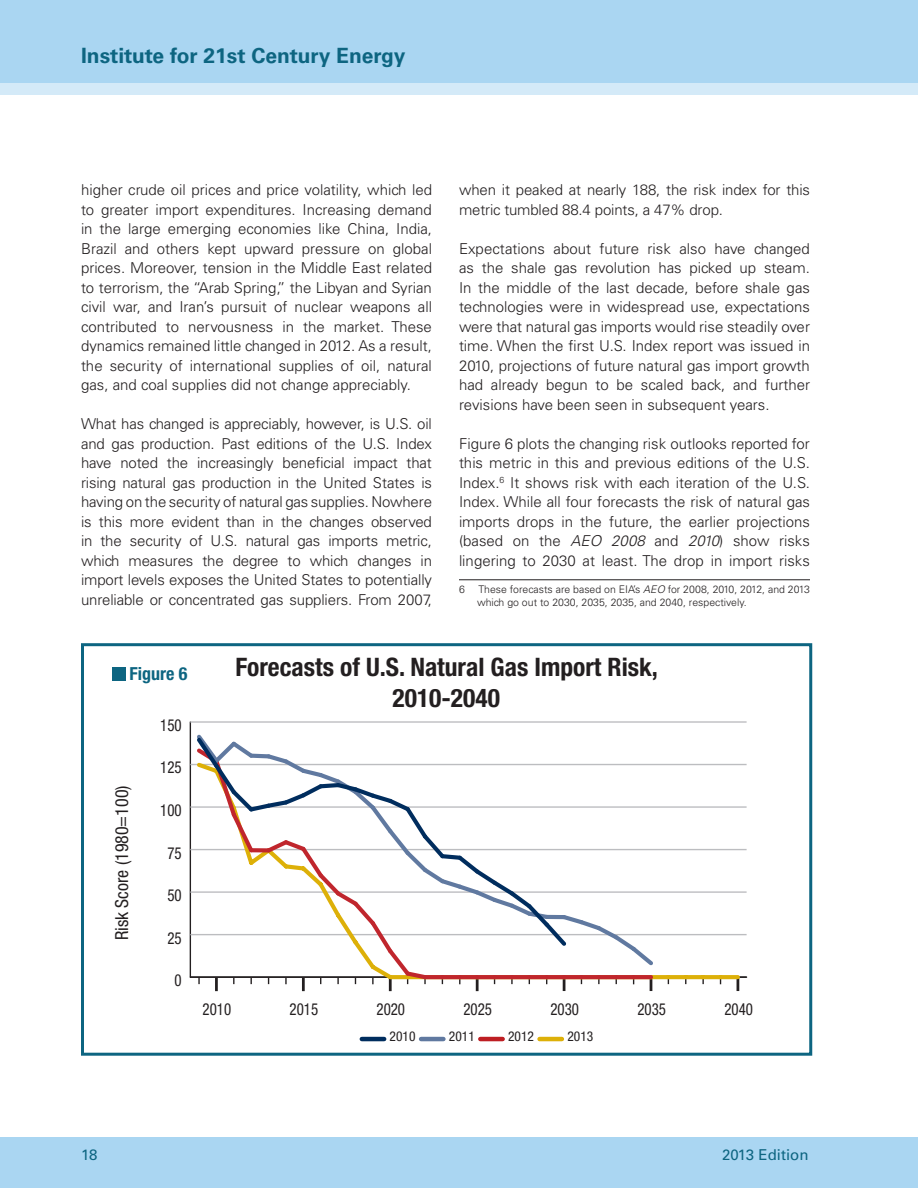
<style>
.page{position:relative;width:918px;height:1188px;background:#fff}
.page>*{position:absolute;margin:0;border:0;box-sizing:border-box;transform-origin:0 0}
.chart_sub{font:700 condensed 25.5px/30.6px "Helvetica Neue LT Std";color:#231f20;text-align:center}
.t1{font:700 21px "Univers LT Std";color:#0d6581}
.chart_left_text{font:condensed 18px "Helvetica Neue LT Std";color:#231f20}
.metric_number{font:700 condensed 18px "Helvetica Neue LT Std";color:#0d6581}
.t2{font:condensed 16.5px "Helvetica Neue LT Std";color:#231f20;scale:.9 1}
.bodycopy{font:300 15px/19.5px "Univers LT Std";color:#231f20;text-align:justify}
.t3{font:15px "Univers LT Std";color:#0d6581}
.chart_bottom_text{font:condensed 13.5px "Helvetica Neue LT Std";color:#231f20}
.Footnote_Text{font:300 10.5px/12.6px "Univers LT Std";color:#231f20}
.s1{font-style:italic}
</style>
<div class="page">
<div style="left:0;top:1137px;width:918px;height:51px;background:#aad6f2"></div>
<div style="left:0;top:0;width:918px;height:83px;background:#aad6f2"></div>
<div style="left:0;top:83px;width:918px;height:11px;background:#d4eaf8"></div>
<hr style="left:459px;top:579px;width:351px;height:1px;background:#231f20">
<div style="left:81px;top:643px;width:731px;height:413px;border:3px solid #0d6581"></div>
<svg style="left:737px;top:983px;width:2px;height:8px"></svg>
<hr style="left:190px;top:722px;width:1px;height:255px;background:#231f20">
<hr style="left:190px;top:976px;width:557px;height:2px;background:#231f20">
<hr style="left:190px;top:934px;width:557px;height:1px;background:#bcbdc0">
<hr style="left:190px;top:891px;width:557px;height:2px;background:#bcbdc0">
<hr style="left:190px;top:849px;width:557px;height:1px;background:#bcbdc0">
<hr style="left:190px;top:806px;width:557px;height:2px;background:#bcbdc0">
<hr style="left:190px;top:764px;width:557px;height:1px;background:#bcbdc0">
<hr style="left:190px;top:721px;width:557px;height:2px;background:#bcbdc0">
<svg style="left:657px;top:763px;width:85px;height:220px"></svg>
<svg style="left:193px;top:734px;width:464px;height:257px"></svg>
<hr style="left:362px;top:1037px;width:22px;height:4px;background:#002d5e">
<hr style="left:421px;top:1037px;width:22px;height:4px;background:#6079a0">
<hr style="left:480px;top:1037px;width:23px;height:4px;background:#be1e23">
<hr style="left:540px;top:1037px;width:22px;height:4px;background:#ddb008">
<div style="left:112px;top:667px;width:13px;height:13px;background:#0d6581"></div>
<h2 class="t1" style="left:81px;top:44px;width:326px">Institute for 21st Century Energy</h2>
<p class="bodycopy" style="left:81px;top:180px;width:353px">higher crude oil prices and price volatility, which led to greater import expenditures. Increasing demand in the large emerging economies like China, India, Brazil and others kept upward pressure on global prices. Moreover, tension in the Middle East related to terrorism, the “Arab Spring,” the Libyan and Syrian civil war, and Iran’s pursuit of nuclear weapons all contributed to nervousness in the market. These dynamics remained little changed in 2012. As a result, the security of international supplies of oil, natural gas, and coal supplies did not change appreciably.</p>
<p class="bodycopy" style="left:81px;top:414px;width:353px">What has changed is appreciably, however, is U.S. oil and gas production. Past editions of the U.S. Index have noted the increasingly beneficial impact that rising natural gas production in the United States is having on the security of natural gas supplies. Nowhere is this more evident than in the changes observed in the security of U.S. natural gas imports metric, which measures the degree to which changes in import levels exposes the United States to potentially unreliable or concentrated gas suppliers. From 2007,</p>
<p class="bodycopy" style="left:459px;top:180px;width:353px">when it peaked at nearly 188, the risk index for this metric tumbled 88.4 points, a 47% drop.</p>
<p class="bodycopy" style="left:459px;top:238px;width:353px">Expectations about future risk also have changed as the shale gas revolution has picked up steam.<br>In the middle of the last decade, before shale gas technologies were in widespread use, expectations were that natural gas imports would rise steadily over time. When the first U.S. Index report was issued in 2010, projections of future natural gas import growth had already begun to be scaled back, and further revisions have been seen in subsequent years.</p>
<p class="bodycopy" style="left:459px;top:433px;width:353px">Figure 6 plots the changing risk outlooks reported for this metric in this and previous editions of the U.S.<br>Index.<sup>6</sup> It shows risk with each iteration of the U.S.<br>Index. While all four forecasts the risk of natural gas imports drops in the future, the earlier projections (based on the <span class="s1">AEO 2008</span> and <span class="s1">2010</span>) show risks lingering to 2030 at least. The drop in import risks</p>
<p class="Footnote_Text" style="left:459px;top:583px;width:7px">6</p>
<p class="Footnote_Text" style="left:477px;top:583px;width:335px">These forecasts are based on EIA’s <span class="s1">AEO</span> for 2008, 2010, 2012, and 2013 which go out to 2030, 2035, 2035, and 2040, respectively.</p>
<p class="metric_number" style="left:130px;top:663px;width:59px">Figure 6</p>
<p class="t2" style="left:160px;top:716px;width:25px">150</p>
<p class="chart_left_text" style="left:111px;top:940px;width:156px;rotate:-90deg">Risk Score (1980=100)</p>
<p class="t2" style="left:160px;top:758px;width:25px">125</p>
<p class="t2" style="left:160px;top:801px;width:25px">100</p>
<p class="t2" style="left:167px;top:843px;width:17px">75</p>
<p class="t2" style="left:167px;top:886px;width:17px">50</p>
<p class="t2" style="left:167px;top:928px;width:17px">25</p>
<p class="t2" style="left:175px;top:971px;width:9px">0</p>
<p class="chart_sub" style="left:235px;top:652px;width:424px">Forecasts of U.S. Natural Gas Import Risk,<br>2010-2040</p>
<p class="t2" style="left:203px;top:999px;width:33px">2010</p>
<p class="t2" style="left:290px;top:999px;width:33px">2015</p>
<p class="t2" style="left:377px;top:999px;width:33px">2020</p>
<p class="t2" style="left:463px;top:999px;width:33px">2025</p>
<p class="t2" style="left:550px;top:999px;width:33px">2030</p>
<p class="t2" style="left:637px;top:999px;width:33px">2035</p>
<p class="t2" style="left:724px;top:999px;width:33px">2040</p>
<p class="chart_bottom_text" style="left:390px;top:1029px;width:27px">2010</p>
<p class="chart_bottom_text" style="left:449px;top:1029px;width:27px">2011</p>
<p class="chart_bottom_text" style="left:508px;top:1029px;width:27px">2012</p>
<p class="chart_bottom_text" style="left:567px;top:1029px;width:27px">2013</p>
<p class="t3" style="left:81px;top:1146px;width:18px">18</p>
<p class="t3" style="left:722px;top:1146px;width:88px">2013 Edition</p>
</div>
